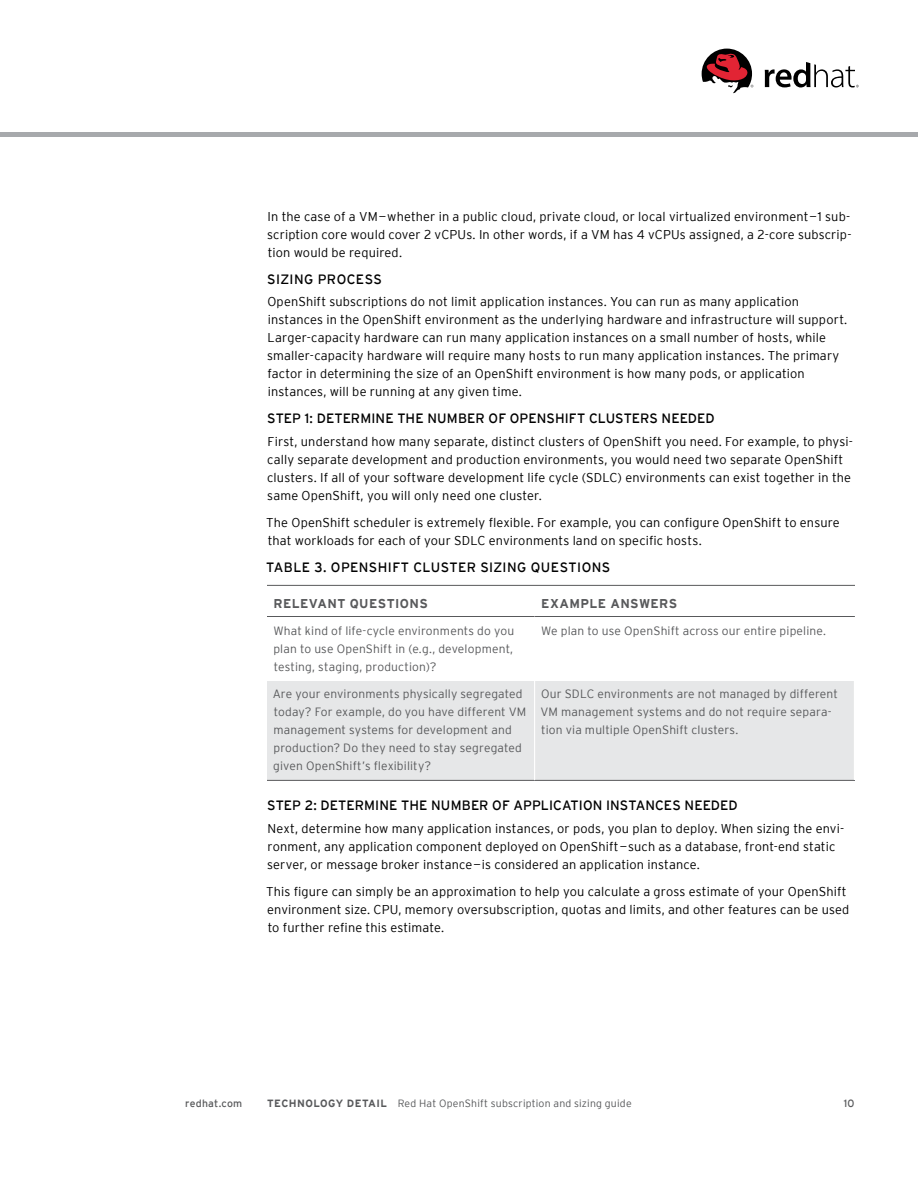
<style>
.page{position:relative;width:918px;height:1188px;background:#fff}
.page>*{position:absolute;margin:0;border:0;box-sizing:border-box;transform-origin:0 0}
.t1{font:13.5px "Interstate";letter-spacing:.015em;color:#000}
.t2{font:300 12.75px/18px "Interstate";letter-spacing:.01em;color:#000}
.t3{font:700 12.75px "Interstate";letter-spacing:.03em;color:#58595b}
.t4{font:300 12px/18px "Interstate";letter-spacing:.015em;color:#58595b}
.t5{font:300 10.5px "Interstate";letter-spacing:.02em;color:#58595b}
.t6{font:10.5px "Interstate";letter-spacing:.02em;color:#58595b}
.s1{font-weight:700}
</style>
<div class="page">
<hr style="left:267px;top:585px;width:588px;height:1px;background:#58595b">
<div style="left:267px;top:681px;width:587px;height:99px;background:#e6e7e8"></div>
<hr style="left:267px;top:616px;width:268px;height:1px;background:#58595b">
<hr style="left:535px;top:616px;width:320px;height:1px;background:#58595b">
<hr style="left:267px;top:780px;width:268px;height:1px;background:#58595b">
<hr style="left:535px;top:780px;width:320px;height:1px;background:#58595b">
<hr style="left:534px;top:681px;width:1px;height:99px;background:#fff">
<svg style="left:765px;top:62px;width:94px;height:25px"></svg>
<svg style="left:702px;top:49px;width:51px;height:45px"></svg>
<hr style="left:0;top:133px;width:918px;height:4px;background:#a7a9ac">
<p class="t2" style="left:267px;top:207px;width:586px;text-align:justify">In the case of a VM — whether in a public cloud, private cloud, or local virtualized environment — 1 sub&shy;scription core would cover 2 vCPUs. In other words, if a VM has 4 vCPUs assigned, a 2-core subscrip&shy;tion would be required.</p>
<p class="t1" style="left:267px;top:271px;width:116px">SIZING PROCESS</p>
<p class="t2" style="left:267px;top:292px;width:582px">OpenShift subscriptions do not limit application instances. You can run as many application instances in the OpenShift environment as the underlying hardware and infrastructure will support.<br>Larger-capacity hardware can run many application instances on a small number of hosts, while smaller-capacity hardware will require many hosts to run many application instances. The primary factor in determining the size of an OpenShift environment is how many pods, or application instances, will be running at any given time.</p>
<p class="t1" style="left:267px;top:411px;width:449px">STEP 1: DETERMINE THE NUMBER OF OPENSHIFT CLUSTERS NEEDED</p>
<p class="t2" style="left:267px;top:432px;width:587px">First, understand how many separate, distinct clusters of OpenShift you need. For example, to physi&shy;cally separate development and production environments, you would need two separate OpenShift clusters. If all of your software development life cycle (SDLC) environments can exist together in the same OpenShift, you will only need one cluster.</p>
<p class="t2" style="left:266px;top:513px;width:575px">The OpenShift scheduler is extremely flexible. For example, you can configure OpenShift to ensure that workloads for each of your SDLC environments land on specific hosts.</p>
<p class="t1" style="left:266px;top:559px;width:346px">TABLE 3. OPENSHIFT CLUSTER SIZING QUESTIONS</p>
<p class="t3" style="left:274px;top:596px;width:156px">RELEVANT QUESTIONS</p>
<p class="t3" style="left:541px;top:596px;width:137px">EXAMPLE ANSWERS</p>
<p class="t4" style="left:273px;top:621px;width:242px;text-align:justify">What kind of life-cycle environments do you plan to use OpenShift in (e.g., development, testing, staging, production)?</p>
<p class="t4" style="left:541px;top:621px;width:287px">We plan to use OpenShift across our entire pipeline.</p>
<p class="t4" style="left:273px;top:684px;width:255px">Are your environments physically segregated today? For example, do you have different VM management systems for development and production? Do they need to stay segregated given OpenShift’s flexibility?</p>
<p class="t4" style="left:541px;top:684px;width:299px">Our SDLC environments are not managed by different<br>VM management systems and do not require separa&shy;tion via multiple OpenShift clusters.</p>
<p class="t1" style="left:267px;top:798px;width:472px">STEP 2: DETERMINE THE NUMBER OF APPLICATION INSTANCES NEEDED</p>
<p class="t2" style="left:267px;top:819px;width:578px">Next, determine how many application instances, or pods, you plan to deploy. When sizing the envi&shy;ronment, any application component deployed on OpenShift — such as a database, front-end static server, or message broker instance — is considered an application instance.</p>
<p class="t2" style="left:266px;top:882px;width:585px">This figure can simply be an approximation to help you calculate a gross estimate of your OpenShift environment size. CPU, memory oversubscription, quotas and limits, and other features can be used to further refine this estimate.</p>
<p class="t6" style="left:185px;top:1097px;width:59px">redhat.com</p>
<p class="t5" style="left:267px;top:1097px;width:366px"><span class="s1">TECHNOLOGY DETAIL</span> Red Hat OpenShift subscription and sizing guide</p>
<p class="t6" style="left:844px;top:1097px;width:12px">10</p>
</div>
